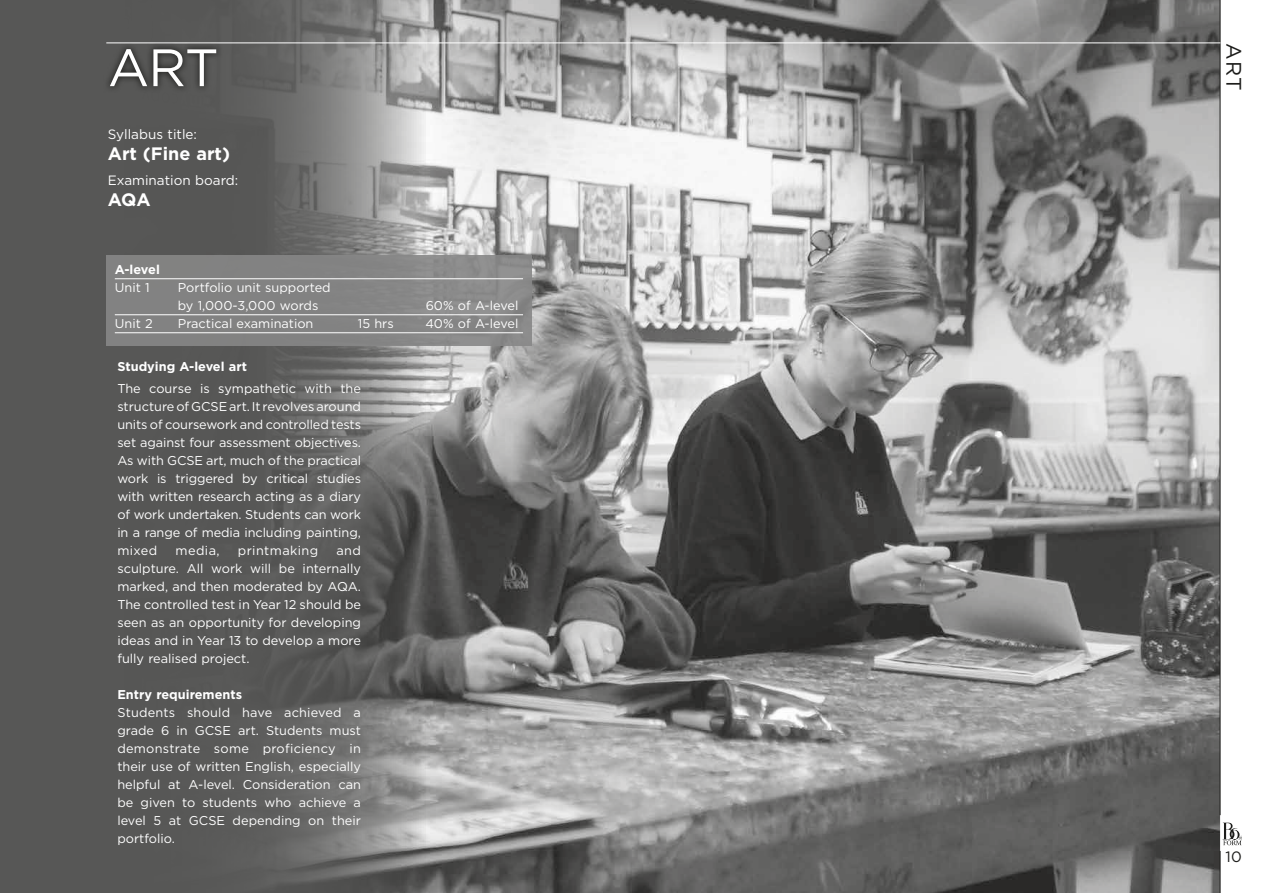
<style>
.page{position:relative;width:1263px;height:893px;background:#fff}
.page>*{position:absolute;margin:0;border:0;box-sizing:border-box;transform-origin:0 0}
.t1{font:52.5px "Gotham";color:#fff}
.t2{font:21px "Gotham";color:#1d1d1b}
.t3{font:700 18px "Gotham";color:#fff}
.t4{font:15px "Gotham";color:#1d1d1b}
.t5{font:13.5px "Gotham";color:#fff}
.t6{font:12.75px/18px "Gotham";color:#fff;text-align:justify}
.t7{font:700 12.75px "Gotham";color:#fff}
.t8{font:12.75px "Gotham";letter-spacing:.03em;color:#fff}
</style>
<div class="page">
<img style="left:425px;top:0;width:794px;height:893px">
<svg style="left:0;top:0;width:425px;height:893px;fill:#575756"></svg>
<div style="left:106px;top:255px;width:425px;height:91px;background:#878787"></div>
<svg style="left:1219px;top:0;width:23px;height:893px"></svg>
<hr style="left:106px;top:43px;width:1114px;height:1px;background:#fff">
<svg style="left:103px;top:42px;width:121px;height:52px;fill:#4f4f4e"></svg>
<hr style="left:115px;top:278px;width:408px;height:1px;background:#fff">
<hr style="left:115px;top:314px;width:408px;height:1px;background:#fff">
<hr style="left:115px;top:332px;width:408px;height:1px;background:#fff">
<h1 class="t1" style="left:108px;top:34px;width:112px">ART</h1>
<p class="t5" style="left:108px;top:126px;width:91px">Syllabus title:</p>
<h3 class="t3" style="left:108px;top:142px;width:124px">Art (Fine art)</h3>
<p class="t5" style="left:108px;top:172px;width:132px">Examination board:</p>
<h3 class="t3" style="left:108px;top:188px;width:44px">AQA</h3>
<p class="t7" style="left:115px;top:261px;width:47px">A-level</p>
<p class="t6" style="left:115px;top:278px;width:36px">Unit 1</p>
<p class="t6" style="left:178px;top:278px;width:154px">Portfolio unit supported by 1,000-3,000 words</p>
<p class="t6" style="left:426px;top:296px;width:94px">60% of A-level</p>
<p class="t6" style="left:115px;top:314px;width:39px">Unit 2</p>
<p class="t6" style="left:178px;top:314px;width:137px">Practical examination</p>
<p class="t6" style="left:358px;top:314px;width:37px">15 hrs</p>
<p class="t6" style="left:425px;top:314px;width:94px">40% of A-level</p>
<p class="t7" style="left:117px;top:358px;width:131px">Studying A-level art</p>
<p class="t6" style="left:117px;top:379px;width:245px">The course is sympathetic with the structure of GCSE art. It revolves around units of coursework and controlled tests set against four assessment objectives.<br>As with GCSE art, much of the practical work is triggered by critical studies with written research acting as a diary of work undertaken. Students can work in a range of media including painting, mixed</p>
<p class="t6" style="left:117px;top:541px;width:245px;text-indent:219px">and sculpture. All work will be internally marked, and then moderated by AQA.<br>The controlled test in Year 12 should be seen as an opportunity for developing ideas and in Year 13 to develop a more fully realised project.</p>
<p class="t7" style="left:117px;top:686px;width:126px">Entry requirements</p>
<p class="t6" style="left:117px;top:704px;width:245px">Students should have achieved a grade 6 in GCSE art. Students must demonstrate some proficiency in their use of written English, especially helpful at A-level. Consideration can be given to students who achieve a level 5 at GCSE depending on their portfolio.</p>
<p class="t6" style="left:176px;top:541px;width:45px">media,</p>
<p class="t8" style="left:238px;top:543px;width:82px">printmaking</p>
<h2 class="t2" style="left:1247px;top:43px;width:49px;rotate:90deg">ART</h2>
<p class="t4" style="left:1225px;top:847px;width:18px">10</p>
</div>
